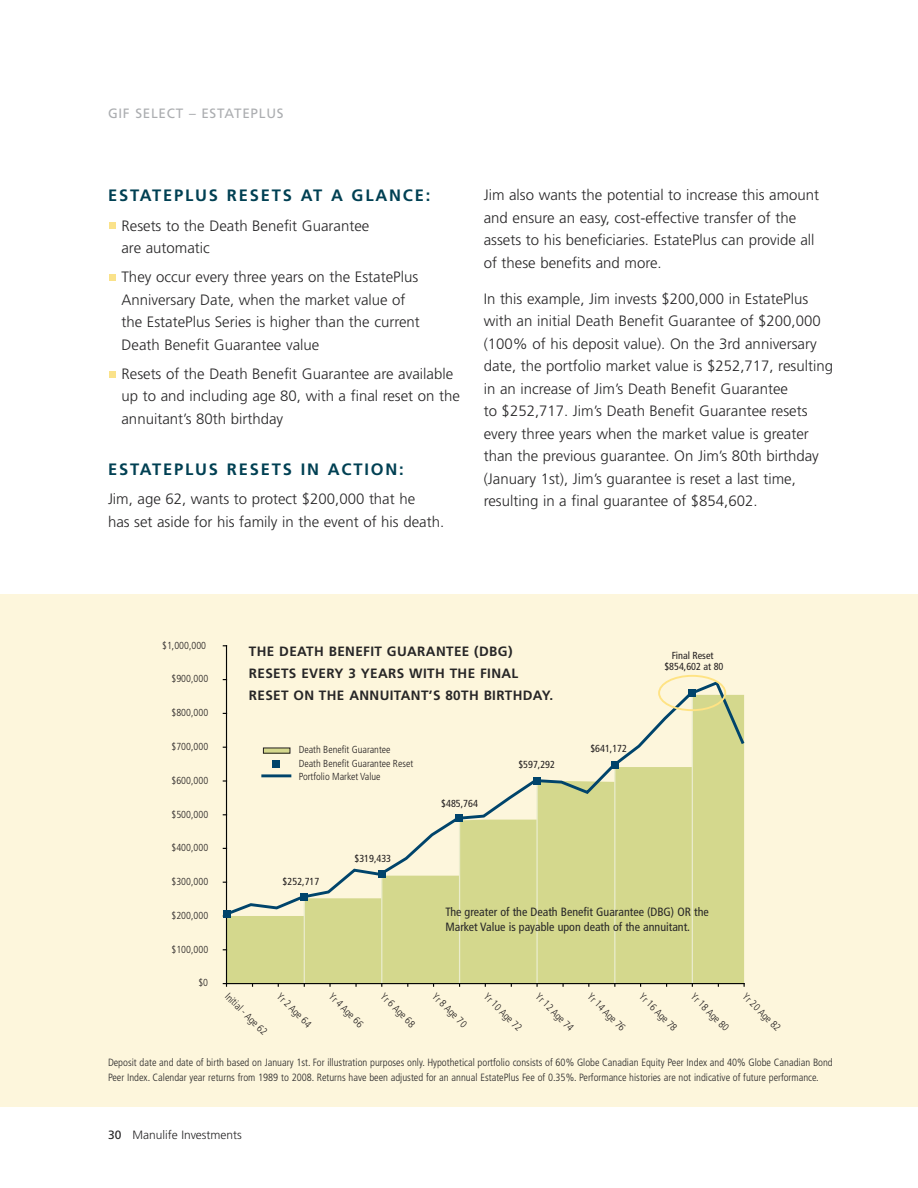
<style>
.page{position:relative;width:918px;height:1188px;background:#fff}
.page>*{position:absolute;margin:0;border:0;box-sizing:border-box;transform-origin:0 0}
.t1{font:700 16.5px "Frutiger";letter-spacing:.11em;color:#004053}
.t2{font:300 15px/22.5px "Frutiger";color:#272627}
.t3{font:700 13.5px/21.8px "Frutiger";letter-spacing:.03em;color:#272627}
.t4{font:13.5px "Frutiger";letter-spacing:.055em;color:#abadb0}
.t5{font:condensed 12px/15px "Frutiger";color:#272627}
.t6{font:300 12px "Frutiger";color:#272627}
.t7{font:300 condensed 10.5px/15px "Frutiger";color:#272627}
.t8{font:300 condensed 10.2px/13.4px "Frutiger";color:#231f20}
.t9{font:condensed 10.2px/10.9px "Frutiger";color:#231f20;text-align:center}
.s1{font-weight:400}
</style>
<div class="page">
<div style="left:0;top:594px;width:918px;height:513px;background:#fdf6dc"></div>
<svg style="left:110px;top:371px;width:6px;height:6px"></svg>
<div style="left:110px;top:274px;width:6px;height:7px;background:#fae28a"></div>
<div style="left:110px;top:222px;width:6px;height:7px;background:#fae28a"></div>
<div style="left:227px;top:918px;width:517px;height:65px;background:#d4d88d"></div>
<hr style="left:304px;top:898px;width:1px;height:84px;background:#eaeccc">
<hr style="left:381px;top:876px;width:1px;height:107px;background:#eaeccc">
<hr style="left:459px;top:821px;width:1px;height:162px;background:#eaeccc">
<hr style="left:536px;top:782px;width:2px;height:201px;background:#eaeccc">
<hr style="left:614px;top:767px;width:1px;height:216px;background:#eaeccc">
<hr style="left:692px;top:695px;width:1px;height:288px;background:#eaeccc">
<hr style="left:226px;top:646px;width:1px;height:338px;background:#020303">
<hr style="left:227px;top:983px;width:517px;height:1px;background:#020303">
<svg style="left:222px;top:679px;width:523px;height:239px"></svg>
<div style="left:263px;top:748px;width:27px;height:5px;background:#d4d88d"></div>
<hr style="left:263px;top:774px;width:27px;height:3px;background:#00446b">
<div style="left:223px;top:910px;width:7px;height:8px;background:#00446b"></div>
<div style="left:300px;top:893px;width:8px;height:8px;background:#00446b"></div>
<div style="left:378px;top:870px;width:7px;height:7px;background:#00446b"></div>
<div style="left:455px;top:814px;width:8px;height:8px;background:#00446b"></div>
<div style="left:273px;top:760px;width:7px;height:8px;background:#00446b"></div>
<div style="left:533px;top:777px;width:8px;height:7px;background:#00446b"></div>
<div style="left:611px;top:761px;width:8px;height:7px;background:#00446b"></div>
<div style="left:688px;top:689px;width:8px;height:8px;background:#00446b"></div>
<div style="left:658px;top:675px;width:68px;height:36px;border:2px solid #ffe384;border-radius:50%"></div>
<p class="t4" style="left:108px;top:108px;width:177px">GIF SELECT – ESTATEPLUS</p>
<p class="t1" style="left:108px;top:189px;width:324px">ESTATEPLUS RESETS AT A GLANCE:</p>
<p class="t2" style="left:122px;top:215px;width:249px">Resets to the Death Benefit Guarantee are automatic</p>
<p class="t2" style="left:122px;top:267px;width:300px">They occur every three years on the EstatePlus Anniversary Date, when the market value of the EstatePlus Series is higher than the current Death Benefit Guarantee value</p>
<p class="t2" style="left:122px;top:364px;width:340px">Resets of the Death Benefit Guarantee are available up to and including age 80, with a final reset on the annuitant’s 80th birthday</p>
<p class="t1" style="left:108px;top:463px;width:297px">ESTATEPLUS RESETS IN ACTION:</p>
<p class="t2" style="left:108px;top:489px;width:338px">Jim, age 62, wants to protect $200,000 that he<br>has set aside for his family in the event of his death.</p>
<p class="t2" style="left:484px;top:185px;width:337px">Jim also wants the potential to increase this amount and ensure an easy, cost-effective transfer of the assets to his beneficiaries. EstatePlus can provide all of these benefits and more.</p>
<p class="t2" style="left:484px;top:288px;width:351px">In this example, Jim invests $200,000 in EstatePlus with an initial Death Benefit Guarantee of $200,000 (100% of his deposit value). On the 3rd anniversary date, the portfolio market value is $252,717, resulting in an increase of Jim’s Death Benefit Guarantee<br>to $252,717. Jim’s Death Benefit Guarantee resets every three years when the market value is greater than the previous guarantee. On Jim’s 80th birthday (January 1st), Jim’s guarantee is reset a last time, resulting in a final guarantee of $854,602.</p>
<p class="t8" style="left:162px;top:639px;width:46px">$1,000,000</p>
<p class="t8" style="left:172px;top:673px;width:38px">$900,000</p>
<p class="t8" style="left:172px;top:707px;width:38px">$800,000</p>
<p class="t8" style="left:172px;top:741px;width:38px">$700,000</p>
<p class="t8" style="left:172px;top:774px;width:38px">$600,000</p>
<p class="t8" style="left:172px;top:808px;width:38px">$500,000</p>
<p class="t8" style="left:172px;top:842px;width:38px">$400,000</p>
<p class="t8" style="left:172px;top:876px;width:38px">$300,000</p>
<p class="t8" style="left:172px;top:909px;width:38px">$200,000</p>
<p class="t8" style="left:172px;top:943px;width:38px">$100,000</p>
<p class="t8" style="left:198px;top:977px;width:11px">$0</p>
<p class="t3" style="left:249px;top:642px;width:306px">THE DEATH BENEFIT GUARANTEE (DBG)<br>RESETS EVERY 3 YEARS WITH THE FINAL<br>RESET ON THE ANNUITANT’S 80TH BIRTHDAY.</p>
<p class="t8" style="left:299px;top:744px;width:116px">Death Benefit Guarantee<br>Death Benefit Guarantee Reset<br>Portfolio Market Value</p>
<p class="t9" style="left:283px;top:877px;width:38px">$252,717</p>
<p class="t9" style="left:354px;top:853px;width:38px">$319,433</p>
<p class="t9" style="left:441px;top:799px;width:38px">$485,764</p>
<p class="t9" style="left:518px;top:760px;width:38px">$597,292</p>
<p class="t9" style="left:590px;top:743px;width:38px">$641,172</p>
<p class="t9" style="left:664px;top:651px;width:61px">Final Reset $854,602 at 80</p>
<p class="t5" style="left:445px;top:905px;width:265px">The greater of the Death Benefit Guarantee (DBG) OR the<br>Market Value is payable upon death of the annuitant.</p>
<p class="t8" style="left:231px;top:990px;width:56px;rotate:45deg">Initial - Age 62</p>
<p class="t8" style="left:283px;top:990px;width:46px;rotate:45deg">Yr 2 Age 64</p>
<p class="t8" style="left:335px;top:990px;width:46px;rotate:45deg">Yr 4 Age 66</p>
<p class="t8" style="left:387px;top:990px;width:46px;rotate:45deg">Yr 6 Age 68</p>
<p class="t8" style="left:438px;top:990px;width:46px;rotate:45deg">Yr 8 Age 70</p>
<p class="t8" style="left:490px;top:990px;width:51px;rotate:45deg">Yr 10 Age 72</p>
<p class="t8" style="left:542px;top:990px;width:51px;rotate:45deg">Yr 12 Age 74</p>
<p class="t8" style="left:593px;top:990px;width:51px;rotate:45deg">Yr 14 Age 76</p>
<p class="t8" style="left:645px;top:990px;width:51px;rotate:45deg">Yr 16 Age 78</p>
<p class="t8" style="left:697px;top:990px;width:51px;rotate:45deg">Yr 18 Age 80</p>
<p class="t8" style="left:749px;top:990px;width:51px;rotate:45deg">Yr 20 Age 82</p>
<p class="t7" style="left:108px;top:1056px;width:726px">Deposit date and date of birth based on January 1st. For illustration purposes only. Hypothetical portfolio consists of 60% Globe Canadian Equity Peer Index and 40% Globe Canadian Bond<br>Peer Index. Calendar year returns from 1989 to 2008. Returns have been adjusted for an annual EstatePlus Fee of 0.35%. Performance histories are not indicative of future performance.</p>
<p class="t6" style="left:108px;top:1130px;width:135px"><span class="s1">30</span> Manulife Investments</p>
</div>
